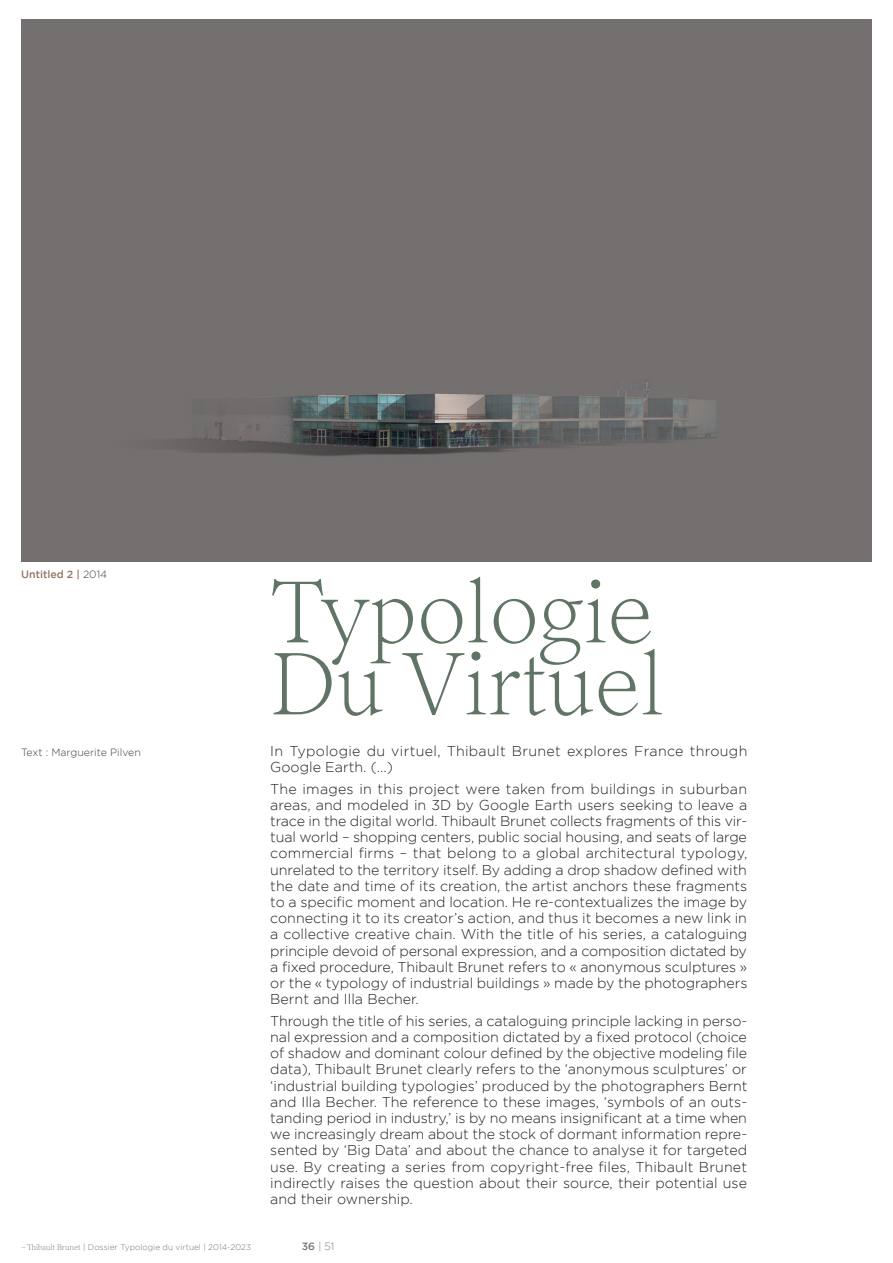
<style>
.page{position:relative;width:893px;height:1263px;background:#fff}
.page>*{position:absolute;margin:0;border:0;box-sizing:border-box;transform-origin:0 0}
.TITRE_A{font:300 90px/72px "Inferi";color:#5f7464}
.P_txt_courant{font:300 14.25px/16.2px "Gotham";color:#231f20;text-align:justify}
.P_txt_courant-2{font:300 14.25px/16.2px "Gotham";letter-spacing:.02em;color:#231f20}
.Légende_img{font:300 10.5px "Gotham";color:#3e3e3f}
.Légende_img-2{font:500 10.5px "Gotham";color:#927565}
.Folio{font:300 10.5px "Gotham";color:#76787b}
.Folio-2{font:300 8.25px "Gotham";color:#76787b}
.s1{font-weight:300;color:#3e3e3f}
.s2{font-family:"Inferi"}
.s3{font-weight:500}
</style>
<div class="page">
<div style="left:21px;top:20px;width:851px;height:541px;background:#74706f"></div>
<p class="Légende_img-2" style="left:21px;top:568px;width:87px">Untitled 2 | <span class="s1">2014</span></p>
<p class="Légende_img" style="left:21px;top:746px;width:121px">Text : Marguerite Pilven</p>
<p class="TITRE_A" style="left:270px;top:577px;width:395px">Typologie<br>Du Virtuel</p>
<p class="P_txt_courant-2" style="left:270px;top:742px;width:479px">In Typologie du virtuel, Thibault Brunet explores France through<br>Google Earth. (...)</p>
<p class="P_txt_courant" style="left:270px;top:780px;width:479px">The images in this project were taken from buildings in suburban areas, and modeled in 3D by Google Earth users seeking to leave a trace in the digital world. Thibault Brunet collects fragments of this vir&shy;tual world – shopping centers, public social housing, and seats of large commercial firms – that belong to a global architectural typology, unrelated to the territory itself. By adding a drop shadow defined with the date and time of its creation, the artist anchors these fragments to a specific moment and location. He re-contextualizes the image by connecting it to its creator’s action, and thus it becomes a new link in a collective creative chain. With the title of his series, a cataloguing principle devoid of personal expression, and a composition dictated by a fixed procedure, Thibault Brunet refers to « anonymous sculptures » or the « typology of industrial buildings » made by the photographers Bernt and Illa Becher.</p>
<p class="P_txt_courant" style="left:270px;top:1012px;width:479px">Through the title of his series, a cataloguing principle lacking in perso&shy;nal expression and a composition dictated by a fixed protocol (choice of shadow and dominant colour defined by the objective modeling file data), Thibault Brunet clearly refers to the ‘anonymous sculptures’ or ‘industrial building typologies’ produced by the photographers Bernt and Illa Becher. The reference to these images, ‘symbols of an outs&shy;tanding period in industry,’ is by no means insignificant at a time when we increasingly dream about the stock of dormant information repre&shy;sented by ‘Big Data’ and about the chance to analyse it for targeted use. By creating a series from copyright-free files, Thibault Brunet indirectly raises the question about their source, their potential use and their ownership.</p>
<p class="Folio-2" style="left:21px;top:1242px;width:231px"><span class="s2">–Thibault Brunet</span> | Dossier Typologie du virtuel | 2014-2023</p>
<p class="Folio" style="left:302px;top:1240px;width:34px"><span class="s3">36</span> | 51</p>
</div>
